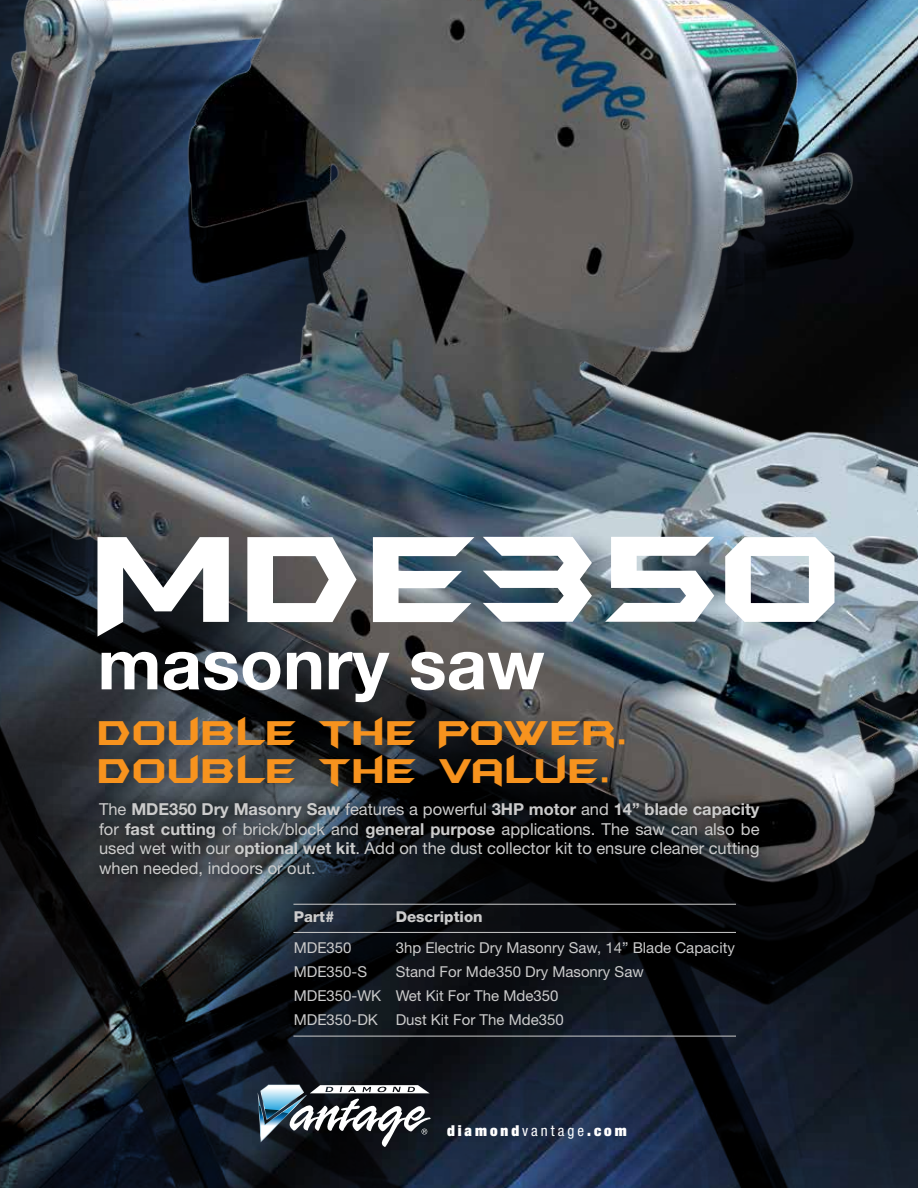
<style>
.page{position:relative;width:918px;height:1188px;background:#fff}
.page>*{position:absolute;margin:0;border:0;box-sizing:border-box;transform-origin:0 0}
.t1{font:144px "Batman Forever Alternate";color:#fff}
.t2{font:700 70.65px "Helvetica Neue LT Std";color:#fff}
.t3{font:40.2px/38.4px "Batman Forever Alternate";letter-spacing:.03em;color:#f7931e}
.t4{font:16.5px/19.8px "Helvetica Neue LT Std";color:#ccc;text-align:justify}
.t5{font:15px/24px "Helvetica Neue LT Std";color:#ccc}
.t6{font:900 condensed 15px "Helvetica Neue LT Std";letter-spacing:.2em;color:#fff}
.t7{font:800 15px "Helvetica Neue LT Std";color:#ccc}
.s1{font-weight:700}
.s2{font-weight:400}
</style>
<div class="page">
<img style="left:0;top:886px;width:918px;height:302px">
<img style="left:0;top:0;width:918px;height:886px">
<img style="left:83px;top:785px;width:699px;height:118px">
<hr style="left:293px;top:932px;width:443px;height:1px;background:#ccc">
<hr style="left:293px;top:904px;width:443px;height:1px;background:#ccc">
<hr style="left:293px;top:1036px;width:443px;height:1px;background:#ccc">
<svg style="left:258px;top:1085px;width:173px;height:62px"></svg>
<h1 class="t1" style="left:97px;top:508px;width:752px">MDE350</h1>
<h2 class="t2" style="left:97px;top:620px;width:449px">masonry saw</h2>
<h3 class="t3" style="left:99px;top:712px;width:531px">DOUBLE THE POWER.<br>DOUBLE THE VALUE.</h3>
<p class="t4" style="left:99px;top:799px;width:662px">The <span class="s1">MDE350 Dry Masonry Saw</span> features a powerful <span class="s1">3HP motor</span> and <span class="s1">14” blade capacity </span>for <span class="s1">fast cutting</span> of brick/block and <span class="s1">general purpose</span> applications. The saw can also be used wet with our <span class="s1">optional wet kit</span>. Add on the dust collector kit to ensure cleaner cutting when needed, indoors or out.</p>
<p class="t7" style="left:294px;top:907px;width:42px">Part#</p>
<p class="t7" style="left:396px;top:907px;width:88px">Description</p>
<p class="t5" style="left:294px;top:936px;width:59px">MDE350</p>
<p class="t5" style="left:396px;top:936px;width:341px">3hp Electric Dry Masonry Saw, 14” Blade Capacity</p>
<p class="t5" style="left:294px;top:960px;width:75px">MDE350-S</p>
<p class="t5" style="left:294px;top:960px;width:352px;text-indent:102px">Stand For Mde350 Dry Masonry Saw<br>MDE350-WK Wet Kit For The Mde350<br>MDE350-DK Dust Kit For The Mde350</p>
<p class="t6" style="left:447px;top:1121px;width:181px">diamond<span class="s2">vantage</span>.com</p>
</div>
